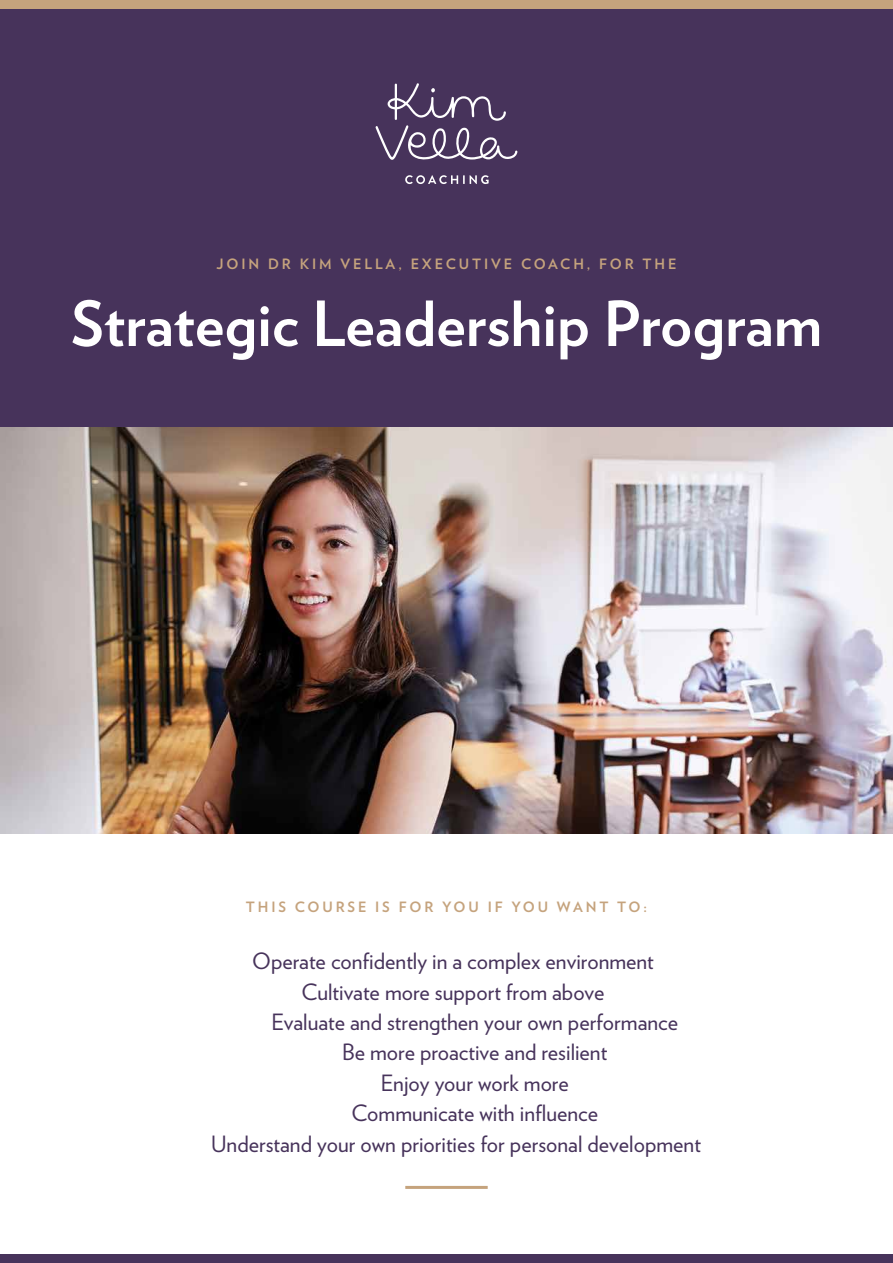
<style>
.page{position:relative;width:893px;height:1263px;background:#fff}
.page>*{position:absolute;margin:0;border:0;box-sizing:border-box;transform-origin:0 0}
.t1{font:700 62.1px "Verlag";color:#fff}
.t2{font:22.35px/30.5px "Verlag";color:#47335b;text-align:center}
.t3{font:700 14.25px "Verlag";letter-spacing:.2em;color:#c5a37d}
</style>
<div class="page">
<img style="left:0;top:427px;width:893px;height:406px">
<div style="left:0;top:9px;width:893px;height:418px;background:#47335b"></div>
<div style="left:0;top:0;width:893px;height:9px;background:#c5a37d"></div>
<div style="left:0;top:1254px;width:893px;height:9px;background:#47335b"></div>
<svg style="left:405px;top:175px;width:84px;height:9px"></svg>
<svg style="left:376px;top:83px;width:141px;height:77px"></svg>
<hr style="left:405px;top:1186px;width:83px;height:3px;background:#c5a37d">
<p class="t3" style="left:216px;top:252px;width:461px">JOIN DR KIM VELLA, EXECUTIVE COACH, FOR THE</p>
<h1 class="t1" style="left:71px;top:275px;width:753px">Strategic Leadership Program</h1>
<p class="t3" style="left:246px;top:895px;width:403px">THIS COURSE IS FOR YOU IF YOU WANT TO:</p>
<p class="t2" style="left:252px;top:945px;width:403px">Operate confidently in a complex environment<br>Cultivate more support from above</p>
<p class="t2" style="left:260px;top:1005px;width:419px">✔Evaluate and strengthen your own performance</p>
<p class="t2" style="left:331px;top:1036px;width:278px">✔Be more proactive and resilient</p>
<p class="t2" style="left:370px;top:1066px;width:201px">✔Enjoy your work more</p>
<p class="t2" style="left:340px;top:1097px;width:259px">✔Communicate with influence</p>
<p class="t2" style="left:200px;top:1127px;width:502px">✔Understand your own priorities for personal development</p>
</div>
